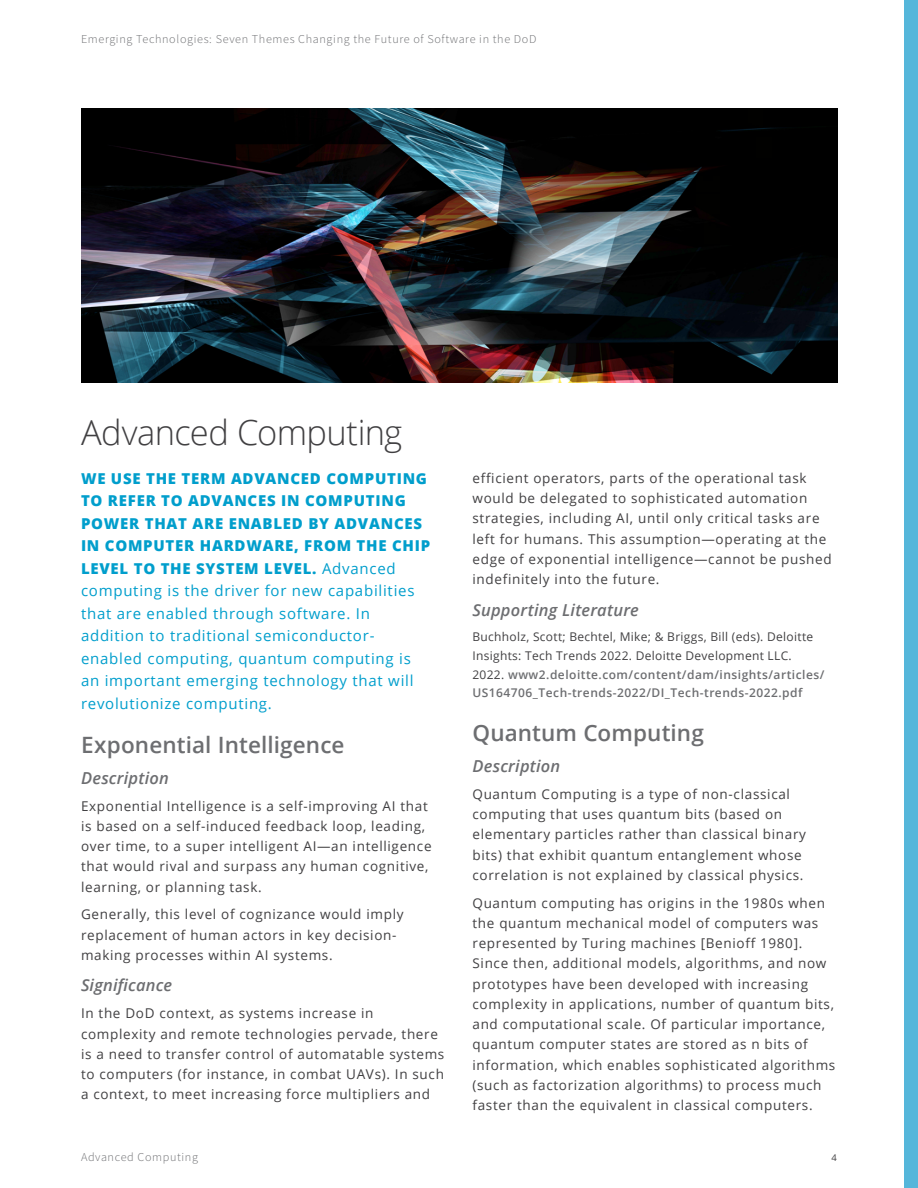
<style>
.page{position:relative;width:918px;height:1188px;background:#fff}
.page>*{position:absolute;margin:0;border:0;box-sizing:border-box;transform-origin:0 0}
.t1{font:300 34.5px "Open Sans";letter-spacing:-.02em;color:#414042}
.t2{font:600 22.5px "Open Sans";letter-spacing:.005em;color:#6d6e71}
.t3{font:italic 600 16.5px "Open Sans";letter-spacing:.01em;color:#6d6e71}
.t4{font:15px/22.5px "Open Sans";letter-spacing:.05em;color:#009ecc}
.t5{font:13.5px/20.2px "Open Sans";letter-spacing:.05em;color:#414042}
.t6{font:12px/18.8px "Open Sans";letter-spacing:.025em;color:#414042}
.t7{font:12px "Source Sans Variable";letter-spacing:.05em;color:#6d6e71}
.t8{font:9.3px "Open Sans";color:#414042}
.s1{font-weight:800}
.s2{font-weight:600;color:#6d6e71}
</style>
<div class="page">
<div style="left:904px;top:0;width:14px;height:1188px;background:#55b6da"></div>
<img style="left:81px;top:108px;width:756px;height:275px">
<p class="t7" style="left:81px;top:32px;width:457px">Emerging Technologies: Seven Themes Changing the Future of Software in the DoD</p>
<h1 class="t1" style="left:81px;top:409px;width:323px">Advanced Computing</h1>
<p class="t4" style="left:81px;top:467px;width:351px"><span class="s1">WE USE THE TERM ADVANCED COMPUTING TO REFER TO ADVANCES IN COMPUTING POWER THAT ARE ENABLED BY ADVANCES IN COMPUTER HARDWARE, FROM THE CHIP LEVEL TO THE SYSTEM LEVEL.</span> Advanced computing is the driver for new capabilities that are enabled through software. In addition to traditional semiconductor&shy;enabled computing, quantum computing is an important emerging technology that will revolutionize computing.</p>
<h2 class="t2" style="left:81px;top:729px;width:265px">Exponential Intelligence</h2>
<p class="t3" style="left:81px;top:766px;width:89px">Description</p>
<p class="t5" style="left:81px;top:795px;width:352px">Exponential Intelligence is a self-improving AI that is based on a self-induced feedback loop, leading, over time, to a super intelligent AI—an intelligence that would rival and surpass any human cognitive, learning, or planning task.</p>
<p class="t5" style="left:81px;top:904px;width:324px">Generally, this level of cognizance would imply replacement of human actors in key decision&shy;making processes within AI systems.</p>
<p class="t3" style="left:81px;top:974px;width:93px">Significance</p>
<p class="t5" style="left:81px;top:1003px;width:365px">In the DoD context, as systems increase in complexity and remote technologies pervade, there is a need to transfer control of automatable systems to computers (for instance, in combat UAVs). In such a context, to meet increasing force multipliers and</p>
<p class="t7" style="left:81px;top:1150px;width:119px">Advanced Computing</p>
<p class="t5" style="left:472px;top:467px;width:361px">efficient operators, parts of the operational task would be delegated to sophisticated automation strategies, including AI, until only critical tasks are left for humans. This assumption—operating at the edge of exponential intelligence—cannot be pushed indefinitely into the future.</p>
<p class="t3" style="left:472px;top:598px;width:168px">Supporting Literature</p>
<p class="t6" style="left:472px;top:627px;width:353px">Buchholz, Scott; Bechtel, Mike; &amp; Briggs, Bill (eds). Deloitte Insights: Tech Trends 2022. Deloitte Development LLC.<br>2022. <span class="s2">www2.deloitte.com/content/dam/insights/articles/ US164706_Tech-trends-2022/DI_Tech-trends-2022.pdf</span></p>
<h2 class="t2" style="left:472px;top:718px;width:233px">Quantum Computing</h2>
<p class="t3" style="left:472px;top:755px;width:89px">Description</p>
<p class="t5" style="left:472px;top:784px;width:335px">Quantum Computing is a type of non-classical computing that uses quantum bits (based on elementary particles rather than classical binary bits) that exhibit quantum entanglement whose correlation is not explained by classical physics.</p>
<p class="t5" style="left:472px;top:892px;width:364px">Quantum computing has origins in the 1980s when the quantum mechanical model of computers was represented by Turing machines [Benioff 1980].<br>Since then, additional models, algorithms, and now prototypes have been developed with increasing complexity in applications, number of quantum bits, and computational scale. Of particular importance, quantum computer states are stored as n bits of information, which enables sophisticated algorithms (such as factorization algorithms) to process much faster than the equivalent in classical computers.</p>
<p class="t8" style="left:832px;top:1151px;width:7px">4</p>
</div>
